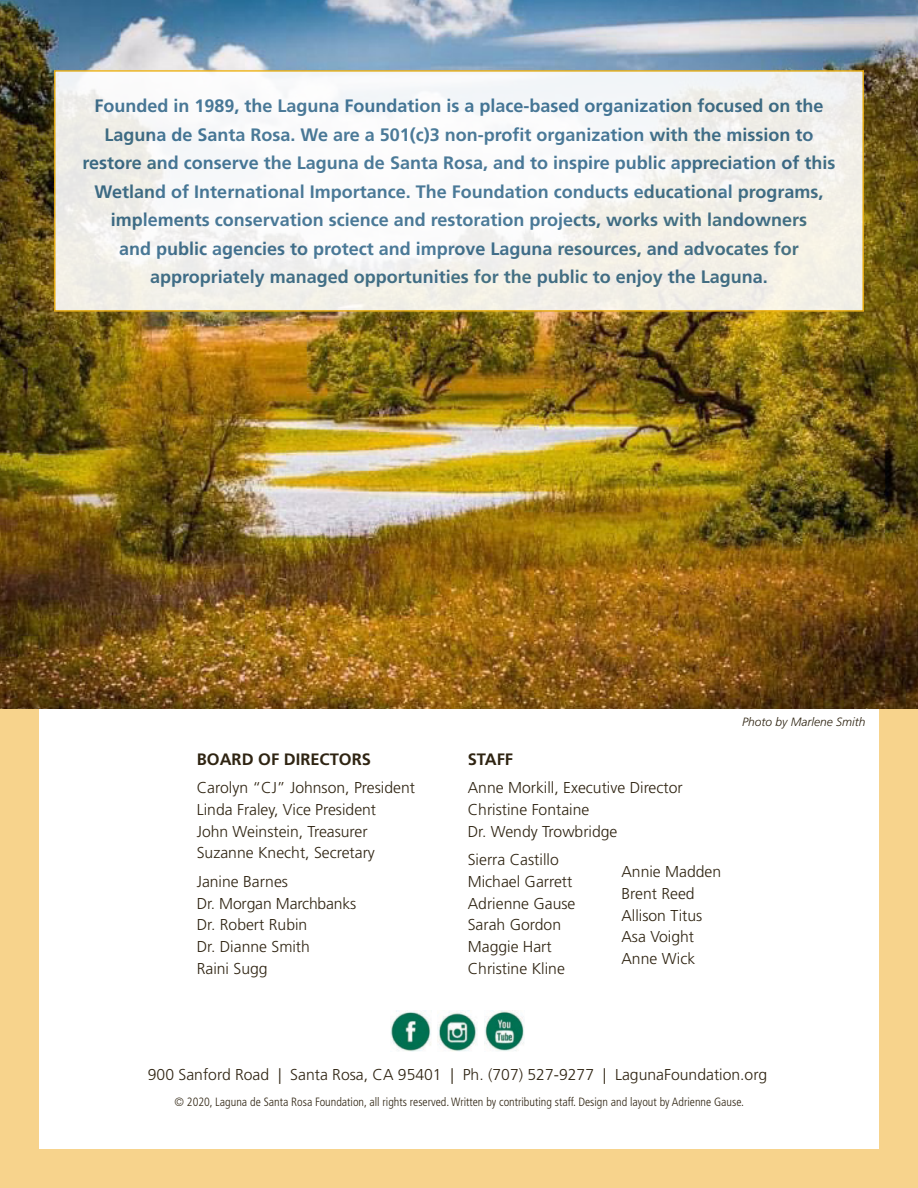
<style>
.page{position:relative;width:918px;height:1188px;background:#fff}
.page>*{position:absolute;margin:0;border:0;box-sizing:border-box;transform-origin:0 0}
.t1{font:700 18px/28.5px "Frutiger LT Std";color:#3a6e8f;text-align:center}
.t2{font:700 16.5px "Frutiger LT Std";color:#2f2412}
.t3{font:300 15.75px/21.8px "Frutiger LT Std";color:#2f2412}
.t4{font:300 condensed 12px "Frutiger LT Std";color:#2f2412}
.t5{font:italic 300 12px "Frutiger LT Std";color:#2f2412}
</style>
<div class="page">
<div style="left:0;top:546px;width:918px;height:642px;border:39px solid #f7d38c"></div>
<img style="left:391px;top:1011px;width:40px;height:40px">
<img style="left:437px;top:1011px;width:40px;height:40px">
<img style="left:484px;top:1011px;width:40px;height:40px">
<img style="left:0;top:0;width:918px;height:708px">
<svg style="left:57px;top:73px;width:804px;height:236px"></svg>
<div style="left:54px;top:70px;width:810px;height:242px;border:2px solid #efb211"></div>
<p class="t1" style="left:83px;top:92px;width:754px">Founded in 1989, the Laguna Foundation is a place-based organization focused on the Laguna de Santa Rosa. We are a 501(c)3 non-profit organization with the mission to restore and conserve the Laguna de Santa Rosa, and to inspire public appreciation of this Wetland of International Importance. The Foundation conducts educational programs, implements conservation science and restoration projects, works with landowners<br>and public agencies to protect and improve Laguna resources, and advocates for appropriately managed opportunities for the public to enjoy the Laguna.</p>
<p class="t2" style="left:197px;top:749px;width:176px">BOARD OF DIRECTORS</p>
<p class="t3" style="left:197px;top:777px;width:220px">Carolyn “CJ” Johnson, President</p>
<p class="t3" style="left:197px;top:799px;width:181px">Linda Fraley, Vice President</p>
<p class="t3" style="left:197px;top:821px;width:172px">John Weinstein, Treasurer</p>
<p class="t3" style="left:197px;top:842px;width:180px">Suzanne Knecht, Secretary</p>
<p class="t3" style="left:197px;top:871px;width:93px">Janine Barnes</p>
<p class="t3" style="left:197px;top:893px;width:161px">Dr. Morgan Marchbanks</p>
<p class="t3" style="left:197px;top:914px;width:112px">Dr. Robert Rubin</p>
<p class="t3" style="left:197px;top:936px;width:115px">Dr. Dianne Smith</p>
<p class="t3" style="left:197px;top:958px;width:72px">Raini Sugg</p>
<p class="t2" style="left:468px;top:749px;width:47px">STAFF</p>
<p class="t3" style="left:468px;top:777px;width:216px">Anne Morkill, Executive Director</p>
<p class="t3" style="left:468px;top:799px;width:151px">Christine Fontaine<br>Dr. Wendy Trowbridge</p>
<p class="t3" style="left:468px;top:849px;width:92px">Sierra Castillo</p>
<p class="t3" style="left:468px;top:871px;width:106px">Michael Garrett</p>
<p class="t3" style="left:468px;top:893px;width:109px">Adrienne Gause<br>Sarah Gordon</p>
<p class="t3" style="left:468px;top:936px;width:86px">Maggie Hart</p>
<p class="t3" style="left:468px;top:958px;width:99px">Christine Kline</p>
<p class="t3" style="left:621px;top:861px;width:101px">Annie Madden<br>Brent Reed<br>Allison Titus<br>Asa Voight<br>Anne Wick</p>
<p class="t5" style="left:742px;top:715px;width:125px">Photo by Marlene Smith</p>
<p class="t3" style="left:148px;top:1064px;width:621px">900 Sanford Road | Santa Rosa, CA 95401 | Ph. (707) 527-9277 | LagunaFoundation.org</p>
<p class="t4" style="left:174px;top:1095px;width:571px">© 2020, Laguna de Santa Rosa Foundation, all rights reserved. Written by contributing staff. Design and layout by Adrienne Gause.</p>
</div>
